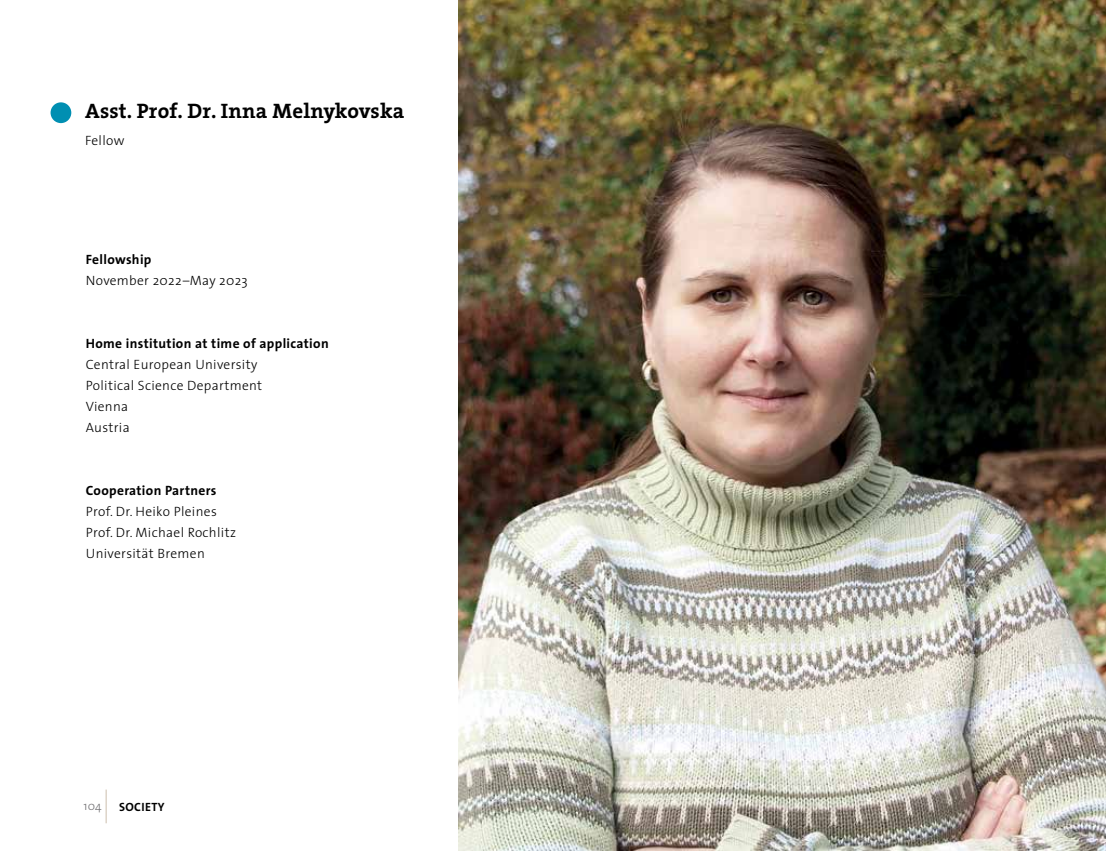
<style>
.page{position:relative;width:1106px;height:851px;background:#fff}
.page>*{position:absolute;margin:0;border:0;box-sizing:border-box;transform-origin:0 0}
.t1{font:700 21px "The Serif";letter-spacing:.01em;color:#000}
.t2{font:300 13.5px/21px "The Sans";letter-spacing:.025em;color:#000}
.t3{font:700 13.5px "The Sans";letter-spacing:.025em;color:#000}
.t4{font:700 12px "The Sans";letter-spacing:.025em;color:#000}
.t5{font:300 12px "The Sans";color:#717073}
</style>
<div class="page">
<hr style="left:106px;top:789px;width:1px;height:34px;background:#ccbead">
<img style="left:458px;top:0;width:648px;height:850px">
<div style="left:51px;top:102px;width:20px;height:21px;background:#008fb2;border-radius:50%"></div>
<h1 class="t1" style="left:85px;top:93px;width:321px">Asst. Prof. Dr. Inna Melnykovska</h1>
<p class="t2" style="left:85px;top:129px;width:41px">Fellow</p>
<p class="t3" style="left:86px;top:248px;width:67px">Fellowship</p>
<p class="t2" style="left:86px;top:270px;width:163px">November 2022–May 2023</p>
<p class="t3" style="left:86px;top:332px;width:244px">Home institution at time of application</p>
<p class="t2" style="left:86px;top:354px;width:178px">Central European University<br>Political Science Department<br>Vienna<br>Austria</p>
<p class="t3" style="left:86px;top:479px;width:132px">Cooperation Partners</p>
<p class="t2" style="left:86px;top:501px;width:152px">Prof. Dr. Heiko Pleines<br>Prof. Dr. Michael Rochlitz<br>Universität Bremen</p>
<p class="t5" style="left:84px;top:795px;width:19px">104</p>
<p class="t4" style="left:119px;top:796px;width:47px">SOCIETY</p>
</div>
